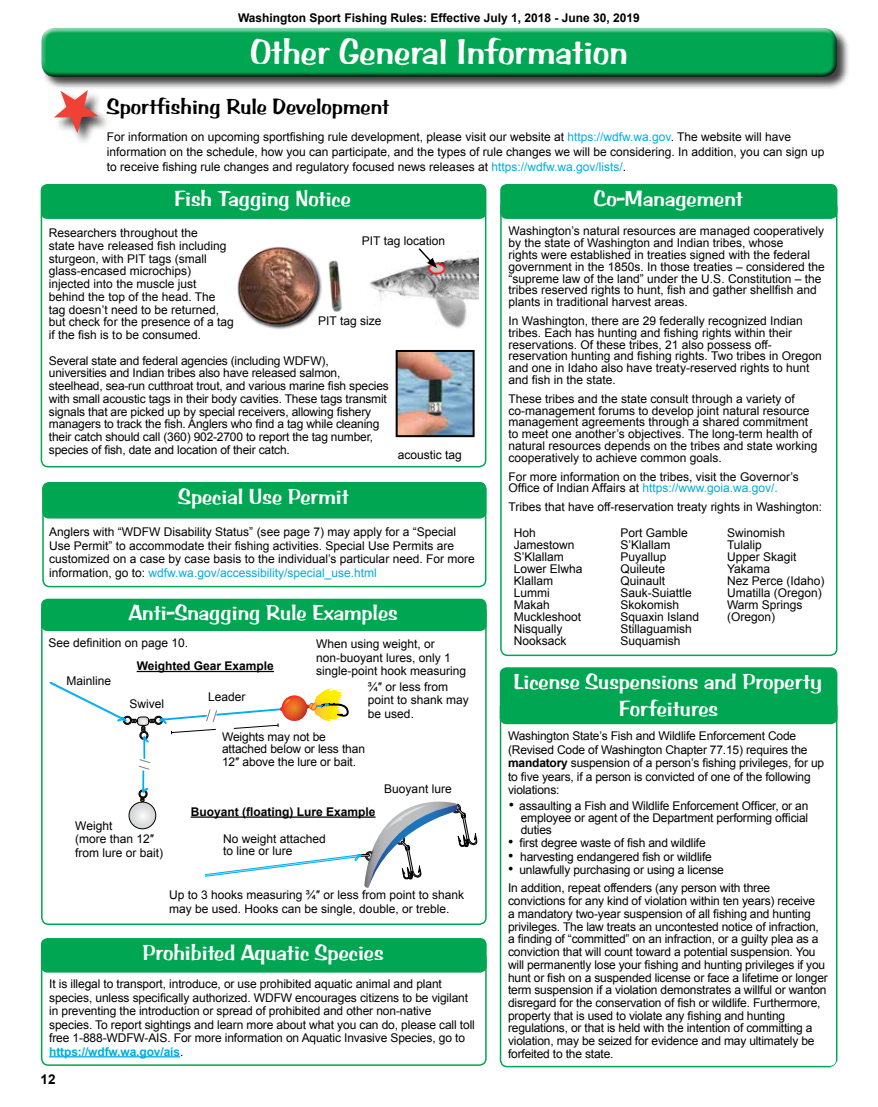
<style>
.page{position:relative;width:878px;height:1107px;background:#fff}
.page>*{position:absolute;margin:0;border:0;box-sizing:border-box;transform-origin:0 0}
.t1{font:36px "Arab Bru D";color:#fff}
.t2{font:22.5px/27px "Arab Bru D";color:#fff;text-align:center}
.t3{font:22.5px "Arab Bru D";color:#000}
.t4{font:700 13.5px "Arial";color:#000}
.t5{font:12px/12px "Arial";color:#000}
.t6{font:700 12px "Arial";color:#000}
.s1{color:#00addc}
.s2{font-weight:700;color:#00addc}
.s3{font-weight:700}
.s4{font-size:15px}
</style>
<div class="page">
<hr style="left:49px;top:1056px;width:131px;height:1px;background:#00addc">
<div style="left:41px;top:951px;width:445px;height:115px;border:2px solid #00a651;border-radius:7px"></div>
<div style="left:41px;top:938px;width:445px;height:35px;background:#00a651;border-radius:7px"></div>
<div style="left:500px;top:700px;width:337px;height:367px;border:2px solid #00a651;border-radius:7px"></div>
<div style="left:500px;top:667px;width:337px;height:57px;background:#00a651;border-radius:7px"></div>
<svg style="left:829px;top:1060px;width:8px;height:7px"></svg>
<div style="left:42px;top:482px;width:444px;height:105px;border:2px solid #00a651;border-radius:7px"></div>
<div style="left:41px;top:207px;width:445px;height:260px;border:2px solid #00a651;border-radius:7px"></div>
<div style="left:41px;top:184px;width:445px;height:35px;background:#00a651;border-radius:7px"></div>
<img style="left:398px;top:353px;width:73px;height:81px">
<div style="left:395px;top:350px;width:79px;height:87px;border:2px solid #000"></div>
<svg style="left:270px;top:279px;width:52px;height:51px"></svg>
<img style="left:237px;top:246px;width:84px;height:82px">
<img style="left:328px;top:260px;width:14px;height:52px">
<img style="left:370px;top:257px;width:108px;height:71px">
<svg style="left:417px;top:248px;width:20px;height:20px"></svg>
<div style="left:42px;top:482px;width:444px;height:37px;background:#00a651;border-radius:7px"></div>
<div style="left:41px;top:604px;width:445px;height:321px;border:2px solid #00a651;border-radius:7px"></div>
<div style="left:41px;top:599px;width:445px;height:32px;background:#00a651;border-radius:7px"></div>
<div style="left:500px;top:200px;width:337px;height:456px;border:2px solid #00a651;border-radius:7px"></div>
<div style="left:500px;top:184px;width:337px;height:35px;background:#00a651;border-radius:7px"></div>
<div style="left:41px;top:27px;width:809px;height:64px;background:#000;opacity:.75"></div>
<div style="left:36px;top:22px;width:802px;height:52px;background:#fff;opacity:.75"></div>
<div style="left:39px;top:31px;width:803px;height:48px;background:#000;opacity:.75"></div>
<hr style="left:137px;top:671px;width:137px;height:1px;background:#000">
<svg style="left:50px;top:682px;width:427px;height:206px"></svg>
<div style="left:53px;top:90px;width:59px;height:56px;background:#000;opacity:.75"></div>
<svg style="left:54px;top:90px;width:44px;height:43px"></svg>
<p class="t6" style="left:238px;top:10px;width:403px">Washington Sport Fishing Rules: Effective July 1, 2018 - June 30, 2019</p>
<h1 class="t1" style="left:250px;top:32px;width:379px">Other General Information</h1>
<h2 class="t3" style="left:107px;top:93px;width:284px">Sportfishing Rule Development</h2>
<p class="t5" style="left:107px;top:129px;width:719px;line-height:15px">For information on upcoming sportfishing rule development, please visit our website at <span class="s1">https://wdfw.wa.gov</span>. The website will have information on the schedule, how you can participate, and the types of rule changes we will be considering. In addition, you can sign up to receive fishing rule changes and regulatory focused news releases at <span class="s1">https://wdfw.wa.gov/lists/</span>.</p>
<h2 class="t2" style="left:175px;top:185px;width:178px">Fish Tagging Notice</h2>
<p class="t5" style="left:49px;top:227px;width:186px;line-height:12.8px">Researchers throughout the<br>state have released fish including sturgeon, with PIT tags (small glass-encased microchips) injected into the muscle just behind the top of the head. The tag doesn’t need to be returned, but check for the presence of a tag if the fish is to be consumed.</p>
<p class="t5" style="left:49px;top:354px;width:341px;line-height:12.8px">Several state and federal agencies (including WDFW), universities and Indian tribes also have released salmon, steelhead, sea-run cutthroat trout, and various marine fish species with small acoustic tags in their body cavities. These tags transmit signals that are picked up by special receivers, allowing fishery managers to track the fish. Anglers who find a tag while cleaning their catch should call (360) 902-2700 to report the tag number, species of fish, date and location of their catch.</p>
<p class="t5" style="left:362px;top:235px;width:85px">PIT tag location</p>
<p class="t5" style="left:318px;top:315px;width:65px">PIT tag size</p>
<p class="t5" style="left:398px;top:449px;width:66px">acoustic tag</p>
<h2 class="t2" style="left:178px;top:483px;width:172px">Special Use Permit</h2>
<p class="t5" style="left:49px;top:525px;width:427px;line-height:13.5px">Anglers with “WDFW Disability Status” (see page 7) may apply for a “Special Use Permit” to accommodate their fishing activities. Special Use Permits are customized on a case by case basis to the individual’s particular need. For more information, go to: <span class="s1">wdfw.wa.gov/accessibility/special_use.html</span></p>
<h2 class="t2" style="left:129px;top:600px;width:270px">Anti-Snagging Rule Examples</h2>
<p class="t5" style="left:49px;top:637px;width:141px">See definition on page 10.</p>
<p class="t5" style="left:316px;top:638px;width:136px;line-height:13.5px">When using weight, or non-buoyant lures, only 1</p>
<p class="t6" style="left:137px;top:658px;width:139px">Weighted Gear Example</p>
<p class="t5" style="left:316px;top:665px;width:152px">single-point hook measuring</p>
<p class="t5" style="left:66px;top:675px;width:46px">Mainline</p>
<p class="t5" style="left:368px;top:680px;width:102px;line-height:13.5px">¾″ or less from point to shank may be used.</p>
<p class="t5" style="left:208px;top:691px;width:39px">Leader</p>
<p class="t5" style="left:129px;top:698px;width:36px">Swivel</p>
<p class="t5" style="left:75px;top:819px;width:90px;line-height:13.5px">Weight<br>(more than 12″ from lure or bait)</p>
<p class="t5" style="left:222px;top:731px;width:144px">Weights may not be attached below or less than</p>
<p class="t5" style="left:222px;top:756px;width:135px">12″ above the lure or bait.</p>
<p class="t6" style="left:191px;top:804px;width:186px">Buoyant (floating) Lure Example</p>
<p class="t5" style="left:223px;top:833px;width:104px">No weight attached to line or lure</p>
<p class="t5" style="left:384px;top:783px;width:69px">Buoyant lure</p>
<p class="t5" style="left:169px;top:889px;width:297px;line-height:13.5px">Up to 3 hooks measuring ¾″ or less from point to shank may be used. Hooks can be single, double, or treble.</p>
<h2 class="t2" style="left:142px;top:939px;width:243px">Prohibited Aquatic Species</h2>
<p class="t5" style="left:49px;top:977px;width:427px;line-height:13.5px">It is illegal to transport, introduce, or use prohibited aquatic animal and plant species, unless specifically authorized. WDFW encourages citizens to be vigilant in preventing the introduction or spread of prohibited and other non-native species. To report sightings and learn more about what you can do, please call toll free 1-888-WDFW-AIS. For more information on Aquatic Invasive Species, go to <span class="s2">https://wdfw.wa.gov/ais</span>.</p>
<p class="t4" style="left:40px;top:1070px;width:17px">12</p>
<h2 class="t2" style="left:593px;top:185px;width:151px">Co-Management</h2>
<p class="t5" style="left:508px;top:225px;width:318px">Washington’s natural resources are managed cooperatively by the state of Washington and Indian tribes, whose<br>rights were established in treaties signed with the federal government in the 1850s. In those treaties – considered the “supreme law of the land” under the U.S. Constitution – the tribes reserved rights to hunt, fish and gather shellfish and plants in traditional harvest areas.</p>
<p class="t5" style="left:508px;top:315px;width:315px">In Washington, there are 29 federally recognized Indian tribes. Each has hunting and fishing rights within their reservations. Of these tribes, 21 also possess off&shy;reservation hunting and fishing rights. Two tribes in Oregon and one in Idaho also have treaty-reserved rights to hunt and fish in the state.</p>
<p class="t5" style="left:508px;top:393px;width:310px">These tribes and the state consult through a variety of co-management forums to develop joint natural resource management agreements through a shared commitment to meet one another’s objectives. The long-term health of natural resources depends on the tribes and state working cooperatively to achieve common goals.</p>
<p class="t5" style="left:508px;top:471px;width:292px">For more information on the tribes, visit the Governor’s<br>Office of Indian Affairs at <span class="s1">https://www.goia.wa.gov/.</span></p>
<p class="t5" style="left:508px;top:501px;width:315px">Tribes that have off-reservation treaty rights in Washington:</p>
<p class="t5" style="left:514px;top:527px;width:70px">Hoh<br>Jamestown<br>S’Klallam<br>Lower Elwha<br>Klallam<br>Lummi<br>Makah<br>Muckleshoot<br>Nisqually<br>Nooksack</p>
<p class="t5" style="left:620px;top:527px;width:80px">Port Gamble<br>S’Klallam<br>Puyallup<br>Quileute<br>Quinault<br>Sauk-Suiattle<br>Skokomish<br>Squaxin Island<br>Stillaguamish<br>Suquamish</p>
<p class="t5" style="left:727px;top:527px;width:99px">Swinomish<br>Tulalip<br>Upper Skagit<br>Yakama<br>Nez Perce (Idaho)<br>Umatilla (Oregon)<br>Warm Springs (Oregon)</p>
<h2 class="t2" style="left:513px;top:668px;width:310px">License Suspensions and Property<br>Forfeitures</h2>
<p class="t5" style="left:508px;top:729px;width:317px;line-height:13.5px">Washington State’s Fish and Wildlife Enforcement Code (Revised Code of Washington Chapter 77.15) requires the <span class="s3">mandatory</span> suspension of a person’s fishing privileges, for up to five years, if a person is convicted of one of the following violations:</p>
<p class="t5" style="left:520px;top:800px;width:289px;text-align:justify;text-indent:-12px"><span class="s4">•</span> assaulting a Fish and Wildlife Enforcement Officer, or an employee or agent of the Department performing official duties</p>
<p class="t5" style="left:508px;top:837px;width:199px"><span class="s4">•</span> first degree waste of fish and wildlife</p>
<p class="t5" style="left:508px;top:851px;width:205px"><span class="s4">•</span> harvesting endangered fish or wildlife</p>
<p class="t5" style="left:508px;top:861px;width:264px;line-height:18.1px"><span class="s4">•</span> unlawfully purchasing or using a license<br>In addition, repeat offenders (any person with three</p>
<p class="t5" style="left:508px;top:895px;width:321px;line-height:12.8px">convictions for any kind of violation within ten years) receive<br>a mandatory two-year suspension of all fishing and hunting privileges. The law treats an uncontested notice of infraction, a finding of “committed” on an infraction, or a guilty plea as a conviction that will count toward a potential suspension. You will permanently lose your fishing and hunting privileges if you hunt or fish on a suspended license or face a lifetime or longer term suspension if a violation demonstrates a willful or wanton disregard for the conservation of fish or wildlife. Furthermore, property that is used to violate any fishing and hunting regulations, or that is held with the intention of committing a violation, may be seized for evidence and may ultimately be forfeited to the state.</p>
</div>
